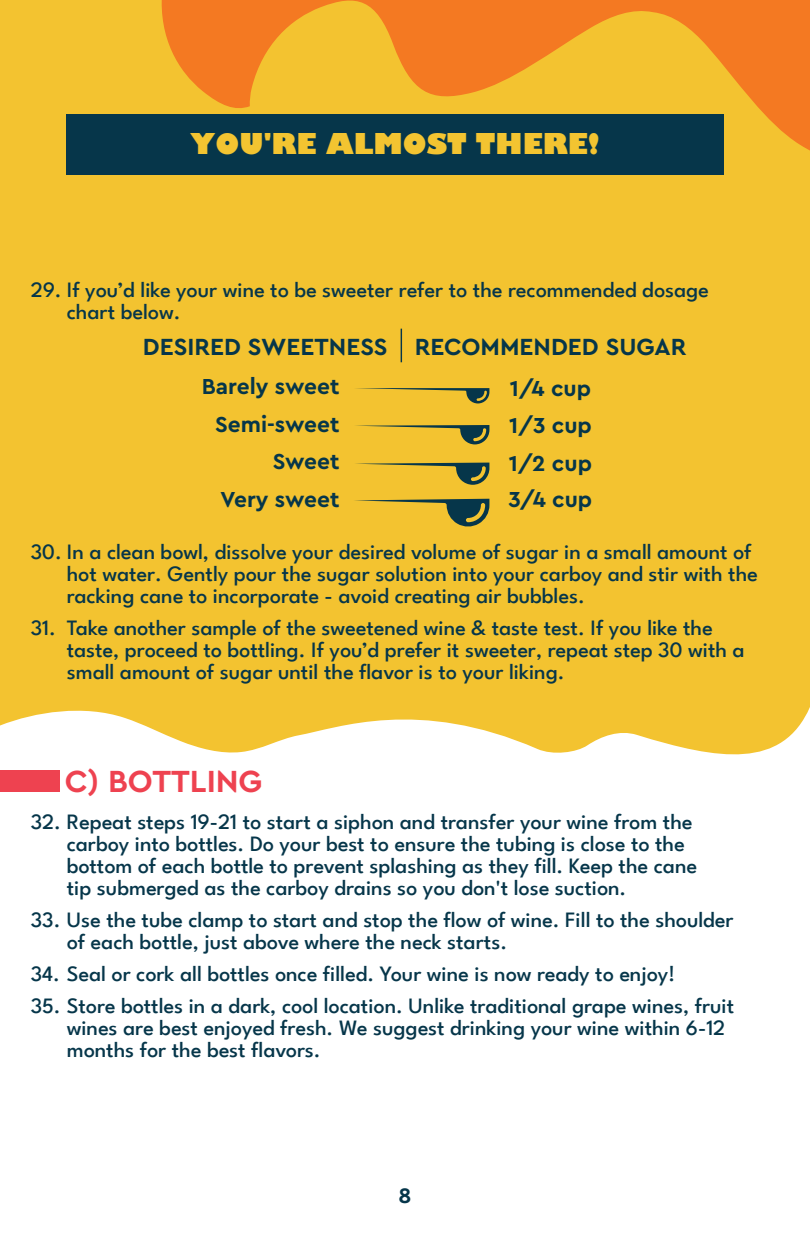
<style>
.page{position:relative;width:810px;height:1242px;background:#fff}
.page>*{position:absolute;margin:0;border:0;box-sizing:border-box;transform-origin:0 0}
.t1{font:700 32px "Cera Pro";color:#ee4250}
.t2{font:800 28px "Gill Sans";color:#f3c431}
.t3{font:700 24.4px "Cera Pro";color:#06364a}
.t4{font:700 22.8px/37.4px "Cera Pro";color:#06364a;text-align:right}
.t5{font:500 22px/22px "League Spartan";color:#06364a}
.t6{font:700 22px "Cera Pro";color:#06364a}
</style>
<div class="page">
<div style="left:3px;top:3px;width:804px;height:752px;background:#f3c330"></div>
<svg style="left:159px;top:3px;width:648px;height:165px;background:#f19f29"></svg>
<div style="left:66px;top:115px;width:657px;height:60px;background:#06364a"></div>
<svg style="left:353px;top:499px;width:136px;height:28px;background:#b29c37"></svg>
<svg style="left:354px;top:463px;width:135px;height:22px;background:#baa136"></svg>
<svg style="left:354px;top:425px;width:135px;height:19px;background:#bda335"></svg>
<svg style="left:354px;top:388px;width:135px;height:15px;background:#c3a635"></svg>
<hr style="left:401px;top:329px;width:1px;height:33px;background:#06364a">
<div style="left:0;top:770px;width:59px;height:22px;background:#ee4250"></div>
<p class="t2" style="left:190px;top:122px;width:411px">YOU'RE ALMOST THERE!</p>
<p class="t5" style="left:67px;top:277px;width:644px;text-indent:-36px">29. If you’d like your wine to be sweeter refer to the recommended dosage chart below.</p>
<p class="t3" style="left:143px;top:330px;width:545px">DESIRED SWEETNESS RECOMMENDED SUGAR</p>
<p class="t4" style="left:202px;top:367px;width:139px">Barely sweet<br>Semi-sweet<br>Sweet<br>Very sweet</p>
<p class="t4" style="left:509px;top:369px;width:85px;line-height:36.8px;text-align:justify">1/4 cup 1/3 cup 1/2 cup 3/4 cup</p>
<p class="t5" style="left:67px;top:539px;width:693px;text-indent:-36px">30. In a clean bowl, dissolve your desired volume of sugar in a small amount of hot water. Gently pour the sugar solution into your carboy and stir with the racking cane to incorporate - avoid creating air bubbles.</p>
<p class="t5" style="left:67px;top:615px;width:679px;text-indent:-36px">31. Take another sample of the sweetened wine &amp; taste test. If you like the taste, proceed to bottling. If you’d prefer it sweeter, repeat step 30 with a small amount of sugar until the flavor is to your liking.</p>
<h1 class="t1" style="left:65px;top:760px;width:199px">C) BOTTLING</h1>
<p class="t5" style="left:67px;top:809px;width:632px;text-indent:-36px">32. Repeat steps 19-21 to start a siphon and transfer your wine from the carboy into bottles. Do your best to ensure the tubing is close to the bottom of each bottle to prevent splashing as they fill. Keep the cane tip submerged as the carboy drains so you don't lose suction.</p>
<p class="t5" style="left:67px;top:907px;width:668px;text-indent:-36px">33. Use the tube clamp to start and stop the flow of wine. Fill to the shoulder of each bottle, just above where the neck starts.</p>
<p class="t5" style="left:31px;top:961px;width:646px">34. Seal or cork all bottles once filled. Your wine is now ready to enjoy!</p>
<p class="t5" style="left:67px;top:993px;width:669px;text-indent:-36px">35. Store bottles in a dark, cool location. Unlike traditional grape wines, fruit wines are best enjoyed fresh. We suggest drinking your wine within 6-12 months for the best flavors.</p>
<p class="t6" style="left:399px;top:1181px;width:14px">8</p>
</div>
